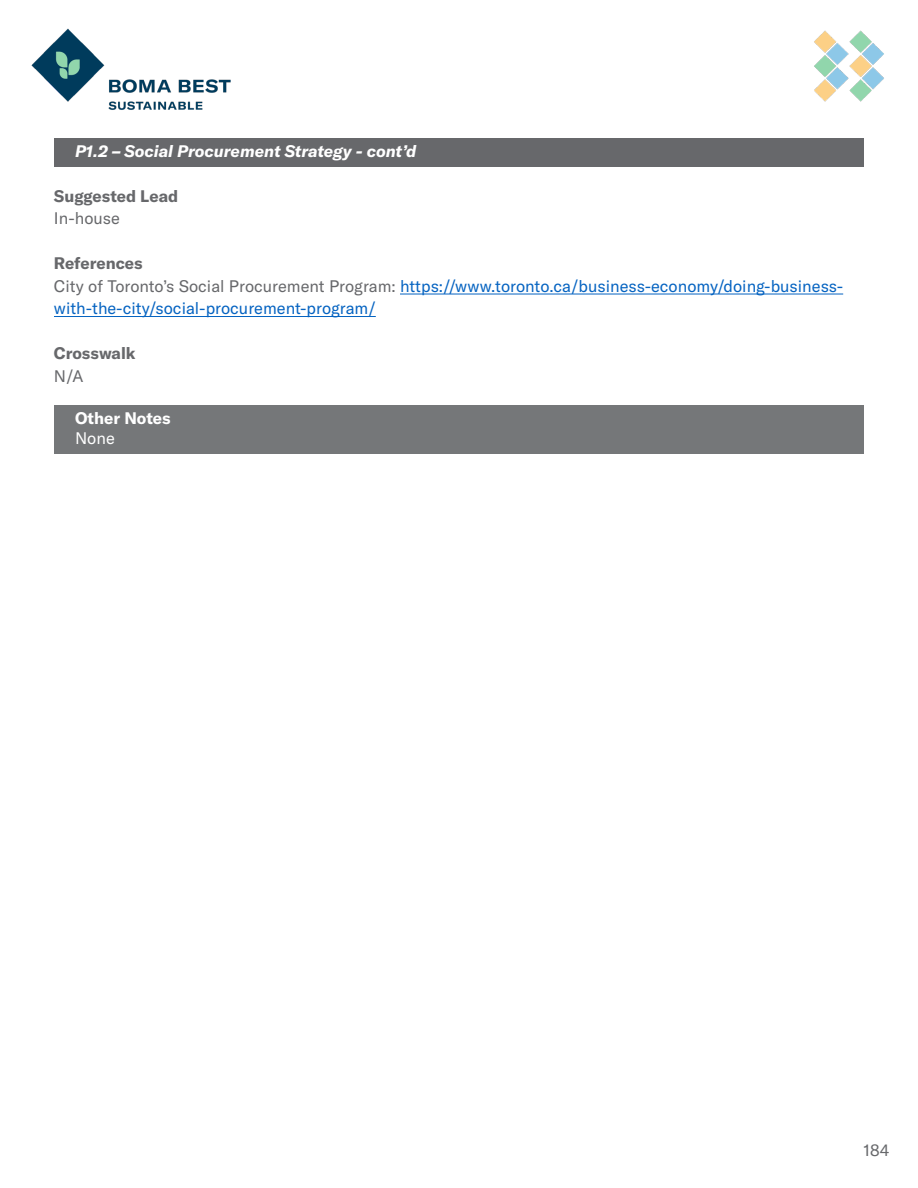
<style>
.page{position:relative;width:918px;height:1188px;background:#fff}
.page>*{position:absolute;margin:0;border:0;box-sizing:border-box;transform-origin:0 0}
.t1{font:16.5px/22.5px "GT America";color:#0563c1}
.t2{font:italic 700 16.5px "GT America";color:#fff}
.t3{font:700 16.5px "GT America";color:#67686b}
.t4{font:16.5px "GT America";color:#67686b}
.t5{font:700 16.5px "GT America";color:#fff}
.t6{font:16.5px "GT America";color:#fff}
.s1{font-weight:700;color:#67686b}
.s2{color:#67686b}
</style>
<div class="page">
<img style="left:31px;top:28px;width:200px;height:82px">
<img style="left:814px;top:30px;width:70px;height:72px">
<div style="left:54px;top:138px;width:810px;height:28px;background:#67686b"></div>
<hr style="left:400px;top:294px;width:443px;height:1px;background:#0563c1">
<hr style="left:54px;top:316px;width:322px;height:1px;background:#0563c1">
<div style="left:54px;top:405px;width:810px;height:29px;background:#757779"></div>
<div style="left:54px;top:425px;width:810px;height:29px;background:#757779"></div>
<p class="t2" style="left:75px;top:141px;width:343px">P1.2 – Social Procurement Strategy - cont’d</p>
<p class="t3" style="left:54px;top:186px;width:126px">Suggested Lead</p>
<p class="t4" style="left:54px;top:209px;width:68px">In-house</p>
<p class="t1" style="left:54px;top:252px;width:791px"><span class="s1">References<br></span><span class="s2">City of Toronto’s Social Procurement Program:</span> https://www.toronto.ca/business-economy/doing-business&shy;with-the-city/social-procurement-program/</p>
<p class="t3" style="left:54px;top:343px;width:83px">Crosswalk</p>
<p class="t4" style="left:54px;top:366px;width:31px">N/A</p>
<p class="t5" style="left:75px;top:408px;width:97px">Other Notes</p>
<p class="t6" style="left:75px;top:429px;width:41px">None</p>
<p class="t4" style="left:864px;top:1140px;width:27px">184</p>
</div>
